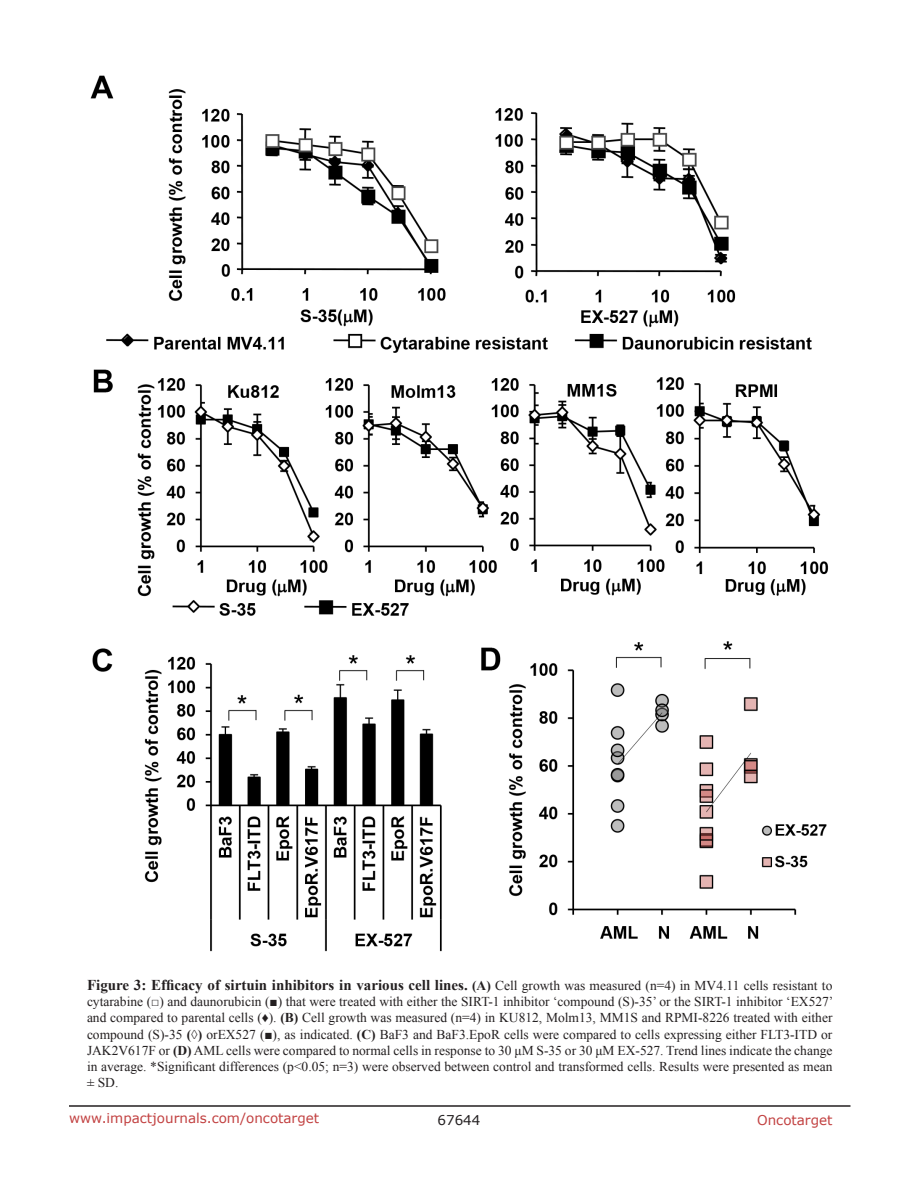
<style>
.page{position:relative;width:918px;height:1188px;background:#fff}
.page>*{position:absolute;margin:0;border:0;box-sizing:border-box;transform-origin:0 0}
.figuretext{font:700 15px "Times New Roman";color:#231f20}
.figuretext-2{font:13.5px/16.2px "Times New Roman";color:#231f20;text-align:justify}
.t1{font:13.5px "Verdana";color:#c24141}
.t2{font:13.5px "Verdana";color:#231f20}
.s1{font-size:13.5px}
.s2{font-weight:400;font-size:13.5px}
.s3{font-weight:700}
</style>
<div class="page">
<hr style="left:69px;top:1105px;width:781px;height:2px;background:#231f20">
<img style="left:90px;top:75px;width:739px;height:877px">
<p class="figuretext" style="left:87px;top:974px;width:747px">Figure 3: Efficacy of sirtuin inhibitors in various cell lines. <span class="s1">(A)</span> <span class="s2">Cell growth was measured (n=4) in MV4.11 cells resistant to</span></p>
<p class="figuretext-2" style="left:87px;top:993px;width:748px">cytarabine (□) and daunorubicin (■) that were treated with either the SIRT-1 inhibitor ‘compound (S)-35’ or the SIRT-1 inhibitor ‘EX527’ and compared to parental cells (♦). <span class="s3">(B)</span> Cell growth was measured (n=4) in KU812, Molm13, MM1S and RPMI-8226 treated with either compound (S)-35 <span class="s3">(◊)</span> orEX527 (■), as indicated. <span class="s3">(C)</span> BaF3 and BaF3.EpoR cells were compared to cells expressing either FLT3-ITD or JAK2V617F or <span class="s3">(D)</span> AML cells were compared to normal cells in response to 30 μM S-35 or 30 μM EX-527. Trend lines indicate the change in average. *Significant differences (p&lt;0.05; n=3) were observed between control and transformed cells. Results were presented as mean ± SD.</p>
<p class="t1" style="left:69px;top:1109px;width:252px">www.impactjournals.com/oncotarget</p>
<p class="t2" style="left:438px;top:1111px;width:44px">67644</p>
<p class="t1" style="left:757px;top:1111px;width:77px">Oncotarget</p>
</div>
